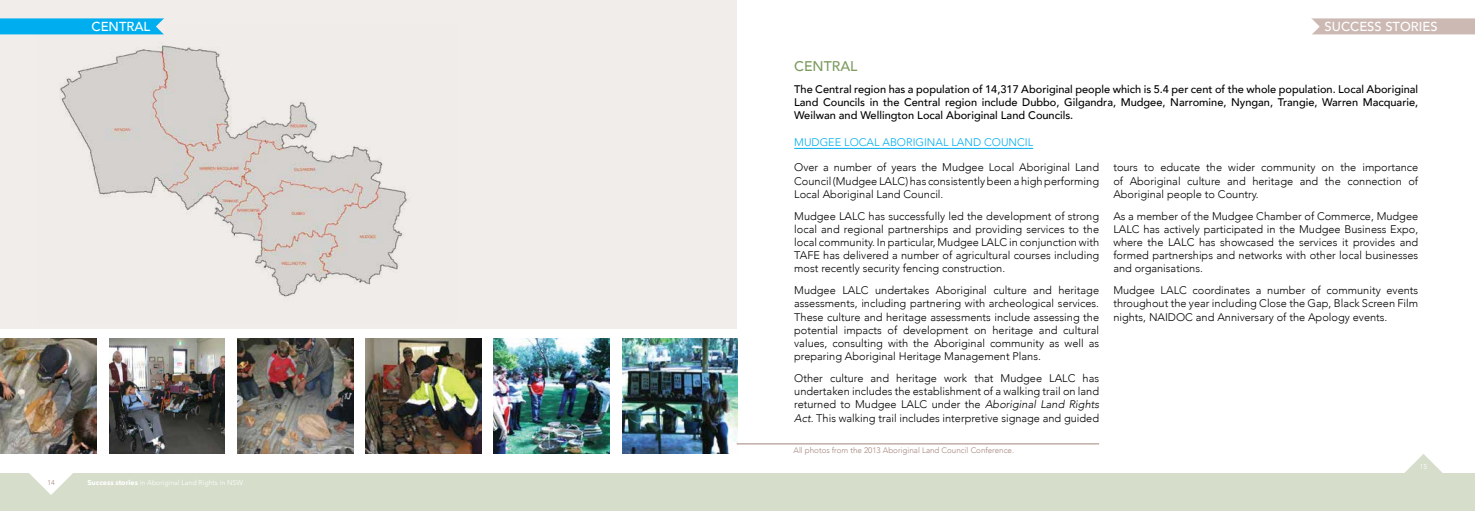
<style>
.page{position:relative;width:1475px;height:511px;background:#fff}
.page>*{position:absolute;margin:0;border:0;box-sizing:border-box;transform-origin:0 0}
.t1{font:500 14px "Avenir";color:#7d9b5f}
.t2{font:500 13px "Avenir";color:#fff}
.t3{font:300 11px/13.2px "Avenir";color:#000;text-align:justify}
.t4{font:500 11px/13.2px "Avenir";color:#000;text-align:justify}
.t5{font:300 11px "Avenir";color:#00aeef}
.t6{font:300 8px "Avenir";color:#a3847c}
.t7{font:300 7px "Avenir";color:#fff}
.t8{font:300 7px "Avenir";color:#a3847c}
.s1{font-family:"Avenir Next";font-weight:700}
.s2{font-style:italic}
</style>
<div class="page">
<div style="left:0;top:472px;width:1474px;height:38px;background:#d6decb"></div>
<svg style="left:28px;top:472px;width:46px;height:22px"></svg>
<svg style="left:1399px;top:454px;width:47px;height:19px"></svg>
<div style="left:1310px;top:18px;width:164px;height:16px;background:#ccb9b3"></div>
<svg style="left:1310px;top:18px;width:9px;height:17px"></svg>
<hr style="left:794px;top:148px;width:239px;height:1px;background:#00aeef">
<img style="left:109px;top:338px;width:116px;height:115px">
<img style="left:494px;top:338px;width:115px;height:115px">
<img style="left:366px;top:338px;width:115px;height:115px">
<img style="left:0;top:338px;width:97px;height:115px">
<img style="left:237px;top:338px;width:116px;height:115px">
<img style="left:622px;top:338px;width:115px;height:115px">
<svg style="left:0;top:0;width:736px;height:329px;background:#eae6e3"></svg>
<div style="left:0;top:18px;width:164px;height:16px;background:#00aeef"></div>
<svg style="left:156px;top:16px;width:10px;height:20px"></svg>
<hr style="left:736px;top:443px;width:362px;height:1px;background:#a3847c">
<p class="t2" style="left:91px;top:15px;width:60px">CENTRAL</p>
<p class="t8" style="left:47px;top:478px;width:9px">14</p>
<p class="t7" style="left:87px;top:477px;width:157px"><span class="s1">Success stories</span> in Aboriginal Land Rights in NSW</p>
<p class="t2" style="left:1324px;top:15px;width:114px">SUCCESS STORIES</p>
<p class="t1" style="left:794px;top:54px;width:65px">CENTRAL</p>
<p class="t4" style="left:794px;top:81px;width:625px">The Central region has a population of 14,317 Aboriginal people which is 5.4 per cent of the whole population. Local Aboriginal Land Councils in the Central region include Dubbo, Gilgandra, Mudgee, Narromine, Nyngan, Trangie, Warren Macquarie, Weilwan and Wellington Local Aboriginal Land Councils.</p>
<p class="t5" style="left:794px;top:136px;width:240px">MUDGEE LOCAL ABORIGINAL LAND COUNCIL</p>
<p class="t3" style="left:794px;top:161px;width:306px">Over a number of years the Mudgee Local Aboriginal Land Council (Mudgee LALC) has consistently been a high performing Local Aboriginal Land Council.</p>
<p class="t3" style="left:794px;top:209px;width:306px">Mudgee LALC has successfully led the development of strong local and regional partnerships and providing services to the local community. In particular, Mudgee LALC in conjunction with TAFE has delivered a number of agricultural courses including most recently security fencing construction.</p>
<p class="t3" style="left:794px;top:283px;width:306px">Mudgee LALC undertakes Aboriginal culture and heritage assessments, including partnering with archeological services.<br>These culture and heritage assessments include assessing the potential impacts of development on heritage and cultural values, consulting with the Aboriginal community as well as preparing Aboriginal Heritage Management Plans.</p>
<p class="t3" style="left:794px;top:371px;width:306px">Other culture and heritage work that Mudgee LALC has undertaken includes the establishment of a walking trail on land returned to Mudgee LALC under the <span class="s2">Aboriginal Land Rights Act</span>. This walking trail includes interpretive signage and guided</p>
<p class="t6" style="left:793px;top:444px;width:222px">All photos from the 2013 Aboriginal Land Council Conference.</p>
<p class="t3" style="left:1113px;top:161px;width:306px">tours to educate the wider community on the importance of Aboriginal culture and heritage and the connection of Aboriginal people to Country.</p>
<p class="t3" style="left:1113px;top:209px;width:306px">As a member of the Mudgee Chamber of Commerce, Mudgee LALC has actively participated in the Mudgee Business Expo, where the LALC has showcased the services it provides and formed partnerships and networks with other local businesses and organisations.</p>
<p class="t3" style="left:1113px;top:283px;width:306px">Mudgee LALC coordinates a number of community events throughout the year including Close the Gap, Black Screen Film nights, NAIDOC and Anniversary of the Apology events.</p>
<p class="t7" style="left:1419px;top:462px;width:9px">15</p>
</div>
